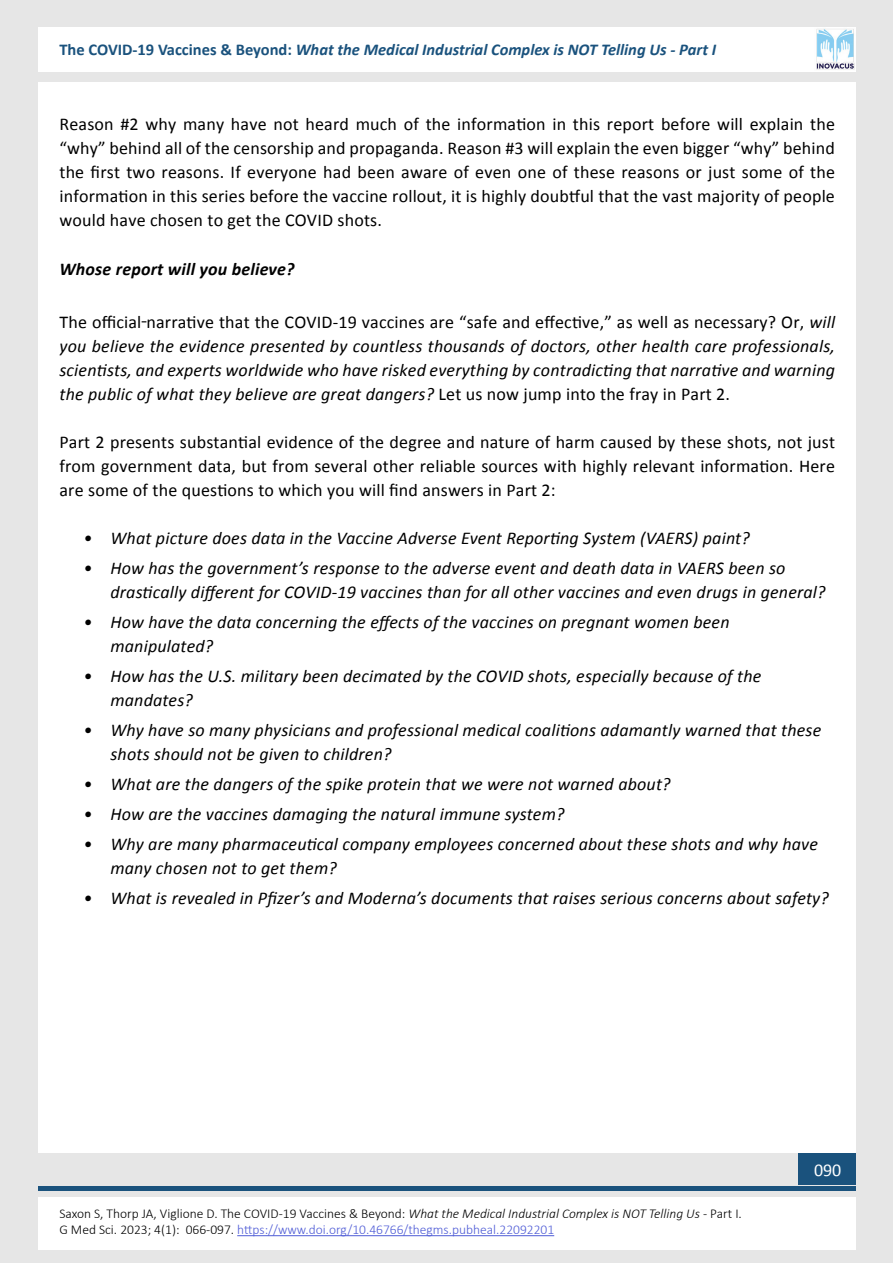
<style>
.page{position:relative;width:893px;height:1263px;background:#e6e6e6}
.page>*{position:absolute;margin:0;border:0;box-sizing:border-box;transform-origin:0 0}
.t1{font:italic 18px/24px "Calibri";letter-spacing:.01em;color:#000}
.t2{font:18px/24px "Calibri";letter-spacing:.01em;color:#000;text-align:justify}
.t3{font:italic 700 18px "Calibri";letter-spacing:.01em;color:#000}
.t4{font:18px "Calibri";color:#fff}
.t5{font:italic 700 16.5px "Calibri";color:#1a527d}
.t6{font:300 13.5px/16.2px "Calibri";color:#000}
.s1{font-style:normal}
.s2{font-style:italic}
.s3{color:#4f5cd6}
</style>
<div class="page">
<div style="left:38px;top:1197px;width:817px;height:52px;background:#fff"></div>
<hr style="left:38px;top:1186px;width:817px;height:4px;background:#1a527d">
<div style="left:798px;top:1153px;width:57px;height:31px;background:#1a527d"></div>
<div style="left:38px;top:82px;width:817px;height:1071px;background:#fff"></div>
<div style="left:38px;top:27px;width:817px;height:45px;background:#fff"></div>
<img style="left:816px;top:29px;width:39px;height:41px">
<hr style="left:237px;top:1235px;width:317px;height:1px;background:#4f5cd6">
<p class="t5" style="left:59px;top:39px;width:658px"><span class="s1">The COVID-19 Vaccines &amp; Beyond:</span> What the Medical Industrial Complex is NOT Telling Us - Part I</p>
<p class="t2" style="left:59px;top:111px;width:777px">Reason #2 why many have not heard much of the information in this report before will explain the “why” behind all of the censorship and propaganda. Reason #3 will explain the even bigger “why” behind the first two reasons. If everyone had been aware of even one of these reasons or just some of the information in this series before the vaccine rollout, it is highly doubtful that the vast majority of people would have chosen to get the COVID shots.</p>
<p class="t3" style="left:59px;top:258px;width:237px">Whose report will you believe?</p>
<p class="t1" style="left:59px;top:309px;width:777px;text-align:justify"><span class="s1">The official narrative that the COVID-19 vaccines are “safe and effective,” as well as necessary? Or,</span> will you believe the evidence presented by countless thousands of doctors, other health care professionals, scientists, and experts worldwide who have risked everything by contradicting that narrative and warning the public of what they believe are great dangers? <span class="s1">Let us now jump into the fray in Part 2.</span></p>
<p class="t2" style="left:59px;top:429px;width:777px">Part 2 presents substantial evidence of the degree and nature of harm caused by these shots, not just from government data, but from several other reliable sources with highly relevant information. Here are some of the questions to which you will find answers in Part 2:</p>
<p class="t1" style="left:83px;top:525px;width:668px">• What picture does data in the Vaccine Adverse Event Reporting System (VAERS) paint?</p>
<p class="t1" style="left:110px;top:555px;width:717px;text-indent:-27px">• How has the government’s response to the adverse event and death data in VAERS been so drastically different for COVID-19 vaccines than for all other vaccines and even drugs in general?</p>
<p class="t1" style="left:110px;top:609px;width:621px;text-indent:-27px">• How have the data concerning the effects of the vaccines on pregnant women been manipulated?</p>
<p class="t1" style="left:110px;top:663px;width:652px;text-indent:-27px">• How has the U.S. military been decimated by the COVID shots, especially because of the mandates?</p>
<p class="t1" style="left:110px;top:717px;width:712px;text-indent:-27px">• Why have so many physicians and professional medical coalitions adamantly warned that these shots should not be given to children?</p>
<p class="t1" style="left:83px;top:771px;width:589px">• What are the dangers of the spike protein that we were not warned about?</p>
<p class="t1" style="left:83px;top:801px;width:482px">• How are the vaccines damaging the natural immune system?</p>
<p class="t1" style="left:110px;top:831px;width:709px;text-indent:-27px">• Why are many pharmaceutical company employees concerned about these shots and why have many chosen not to get them?</p>
<p class="t1" style="left:83px;top:885px;width:747px">• What is revealed in Pfizer’s and Moderna’s documents that raises serious concerns about safety?</p>
<p class="t6" style="left:59px;top:1205px;width:684px">Saxon S, Thorp JA, Viglione D. The COVID-19 Vaccines &amp; Beyond: <span class="s2">What the Medical Industrial Complex is NOT Telling Us</span> - Part I.<br>G Med Sci. 2023; 4(1): 066-097. <span class="s3">https://www.doi.org/10.46766/thegms.pubheal.22092201</span></p>
<p class="t4" style="left:814px;top:1159px;width:29px">090</p>
</div>
